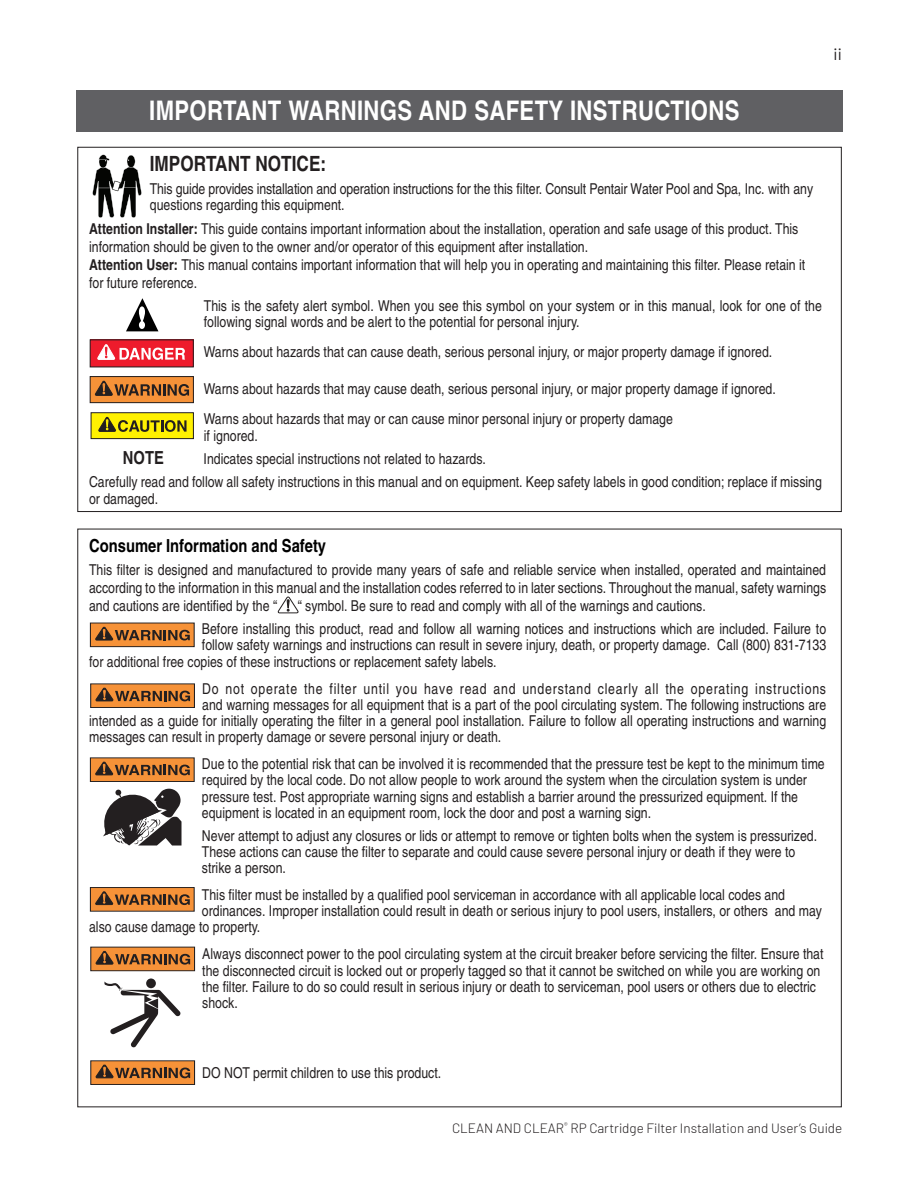
<style>
.page{position:relative;width:918px;height:1188px;background:#fff}
.page>*{position:absolute;margin:0;border:0;box-sizing:border-box;transform-origin:0 0}
.t1{font:700 condensed 27px "Helvetica";letter-spacing:.01em;color:#fff}
.Body_Text{font:700 condensed 21px "Helvetica";color:#231f20}
.heading_2{font:700 condensed 18px "Helvetica";color:#000}
.Body_Text-2{font:700 condensed 18px "Helvetica";color:#231f20}
.t2{font:16.5px "Barlow";color:#231f20}
.Body_Text-3{font:condensed 15px/16.2px "Helvetica";color:#231f20}
.heading_2-2{font:condensed 15px/18px "Helvetica";color:#231f20;text-align:justify}
.Body_Text-4{font:condensed 15px "Helvetica";letter-spacing:.055em;color:#231f20}
.t3{font:300 13.5px "Barlow";color:#231f20}
.s1{font-weight:700}
</style>
<div class="page">
<div style="left:76px;top:90px;width:766px;height:42px;background:#606063"></div>
<svg style="left:277px;top:596px;width:22px;height:18px"></svg>
<svg style="left:92px;top:155px;width:50px;height:63px"></svg>
<div style="left:90px;top:623px;width:104px;height:24px;background:#f69238"></div>
<div style="left:90px;top:623px;width:105px;height:24px;border:1px solid #231f20"></div>
<svg style="left:95px;top:626px;width:95px;height:15px"></svg>
<div style="left:90px;top:340px;width:103px;height:27px;background:#ee1b2c"></div>
<svg style="left:97px;top:344px;width:88px;height:16px"></svg>
<div style="left:90px;top:377px;width:103px;height:26px;background:#f69238"></div>
<div style="left:90px;top:376px;width:104px;height:27px;border:1px solid #231f20"></div>
<svg style="left:95px;top:380px;width:94px;height:16px"></svg>
<div style="left:91px;top:413px;width:102px;height:26px;background:#fff101"></div>
<div style="left:91px;top:412px;width:103px;height:27px;border:1px solid #231f20"></div>
<svg style="left:98px;top:416px;width:89px;height:16px"></svg>
<svg style="left:126px;top:298px;width:32px;height:33px"></svg>
<div style="left:90px;top:758px;width:104px;height:24px;background:#f69238"></div>
<div style="left:90px;top:757px;width:105px;height:25px;border:1px solid #231f20"></div>
<svg style="left:95px;top:761px;width:95px;height:15px"></svg>
<svg style="left:103px;top:789px;width:79px;height:57px"></svg>
<div style="left:90px;top:888px;width:104px;height:23px;background:#f69238"></div>
<div style="left:90px;top:887px;width:105px;height:25px;border:1px solid #231f20"></div>
<svg style="left:95px;top:891px;width:95px;height:14px"></svg>
<svg style="left:146px;top:978px;width:10px;height:10px"></svg>
<svg style="left:104px;top:981px;width:77px;height:67px"></svg>
<div style="left:91px;top:947px;width:104px;height:24px;background:#f69238"></div>
<div style="left:90px;top:947px;width:105px;height:24px;border:1px solid #231f20"></div>
<svg style="left:95px;top:950px;width:95px;height:15px"></svg>
<div style="left:91px;top:684px;width:103px;height:24px;background:#f69238"></div>
<div style="left:90px;top:683px;width:105px;height:25px;border:1px solid #231f20"></div>
<svg style="left:95px;top:687px;width:95px;height:15px"></svg>
<div style="left:91px;top:1061px;width:104px;height:23px;background:#f69238"></div>
<div style="left:90px;top:1060px;width:105px;height:25px;border:1px solid #231f20"></div>
<svg style="left:95px;top:1064px;width:95px;height:15px"></svg>
<p class="t2" style="left:834px;top:44px;width:10px">ii</p>
<p class="t1" style="left:149px;top:94px;width:592px">IMPORTANT WARNINGS AND SAFETY INSTRUCTIONS</p>
<p class="Body_Text" style="left:150px;top:150px;width:178px">IMPORTANT NOTICE:</p>
<p class="Body_Text-3" style="left:150px;top:180px;width:665px">This guide provides installation and operation instructions for the this filter. Consult Pentair Water Pool and Spa, Inc. with any questions regarding this equipment.</p>
<p class="Body_Text-3" style="left:89px;top:219px;width:711px;line-height:18px"><span class="s1">Attention Installer:</span> This guide contains important information about the installation, operation and safe usage of this product. This information should be given to the owner and/or operator of this equipment after installation.</p>
<p class="Body_Text-3" style="left:89px;top:255px;width:718px;line-height:18px"><span class="s1">Attention User:</span> This manual contains important information that will help you in operating and maintaining this filter. Please retain it for future reference.</p>
<p class="Body_Text-3" style="left:204px;top:297px;width:620px">This is the safety alert symbol. When you see this symbol on your system or in this manual, look for one of the following signal words and be alert to the potential for personal injury.</p>
<p class="Body_Text-3" style="left:204px;top:344px;width:570px">Warns about hazards that can cause death, serious personal injury, or major property damage if ignored.</p>
<p class="Body_Text-3" style="left:204px;top:381px;width:573px">Warns about hazards that may cause death, serious personal injury, or major property damage if ignored.</p>
<p class="Body_Text-3" style="left:204px;top:411px;width:471px">Warns about hazards that may or can cause minor personal injury or property damage</p>
<p class="Body_Text-3" style="left:204px;top:427px;width:56px">if ignored.</p>
<p class="Body_Text-2" style="left:123px;top:446px;width:43px">NOTE</p>
<p class="Body_Text-3" style="left:204px;top:450px;width:284px">Indicates special instructions not related to hazards.</p>
<p class="Body_Text-3" style="left:89px;top:474px;width:734px">Carefully read and follow all safety instructions in this manual and on equipment. Keep safety labels in good condition; replace if missing or damaged.</p>
<p class="heading_2" style="left:89px;top:534px;width:239px">Consumer Information and Safety</p>
<p class="heading_2-2" style="left:89px;top:561px;width:739px">This filter is designed and manufactured to provide many years of safe and reliable service when installed, operated and maintained according to the information in this manual and the installation codes referred to in later sections. Throughout the manual, safety warnings and cautions are identified by the “</p>
<p class="heading_2-2" style="left:298px;top:597px;width:410px">“ symbol. Be sure to read and comply with all of the warnings and cautions.</p>
<p class="Body_Text-3" style="left:202px;top:621px;width:626px">Before installing this product, read and follow all warning notices and instructions which are included. Failure to</p>
<p class="Body_Text-3" style="left:202px;top:637px;width:626px">follow safety warnings and instructions can result in severe injury, death, or property damage. Call (800) 831-7133</p>
<p class="Body_Text-3" style="left:89px;top:653px;width:409px">for additional free copies of these instructions or replacement safety labels.</p>
<p class="Body_Text-4" style="left:202px;top:680px;width:625px">Do not operate the filter until you have read and understand clearly all the operating instructions</p>
<p class="Body_Text-3" style="left:202px;top:696px;width:625px">and warning messages for all equipment that is a part of the pool circulating system. The following instructions are</p>
<p class="Body_Text-3" style="left:89px;top:713px;width:739px">intended as a guide for initially operating the filter in a general pool installation. Failure to follow all operating instructions and warning</p>
<p class="Body_Text-3" style="left:89px;top:729px;width:414px">messages can result in property damage or severe personal injury or death.</p>
<p class="Body_Text-3" style="left:202px;top:756px;width:624px">Due to the potential risk that can be involved it is recommended that the pressure test be kept to the minimum time required by the local code. Do not allow people to work around the system when the circulation system is under pressure test. Post appropriate warning signs and establish a barrier around the pressurized equipment. If the equipment is located in an equipment room, lock the door and post a warning sign.</p>
<p class="Body_Text-3" style="left:202px;top:827px;width:617px">Never attempt to adjust any closures or lids or attempt to remove or tighten bolts when the system is pressurized.<br>These actions can cause the filter to separate and could cause severe personal injury or death if they were to strike a person.</p>
<p class="Body_Text-3" style="left:202px;top:887px;width:585px">This filter must be installed by a qualified pool serviceman in accordance with all applicable local codes and</p>
<p class="Body_Text-3" style="left:202px;top:903px;width:622px">ordinances. Improper installation could result in death or serious injury to pool users, installers, or others and may</p>
<p class="Body_Text-3" style="left:89px;top:919px;width:173px">also cause damage to property.</p>
<p class="Body_Text-3" style="left:202px;top:946px;width:623px">Always disconnect power to the pool circulating system at the circuit breaker before servicing the filter. Ensure that the disconnected circuit is locked out or properly tagged so that it cannot be switched on while you are working on the filter. Failure to do so could result in serious injury or death to serviceman, pool users or others due to electric shock.</p>
<p class="Body_Text-3" style="left:202px;top:1065px;width:240px">DO NOT permit children to use this product.</p>
<p class="t3" style="left:452px;top:1119px;width:392px">CLEAN AND CLEAR<sup>®</sup> RP Cartridge Filter Installation and User’s Guide</p>
</div>
